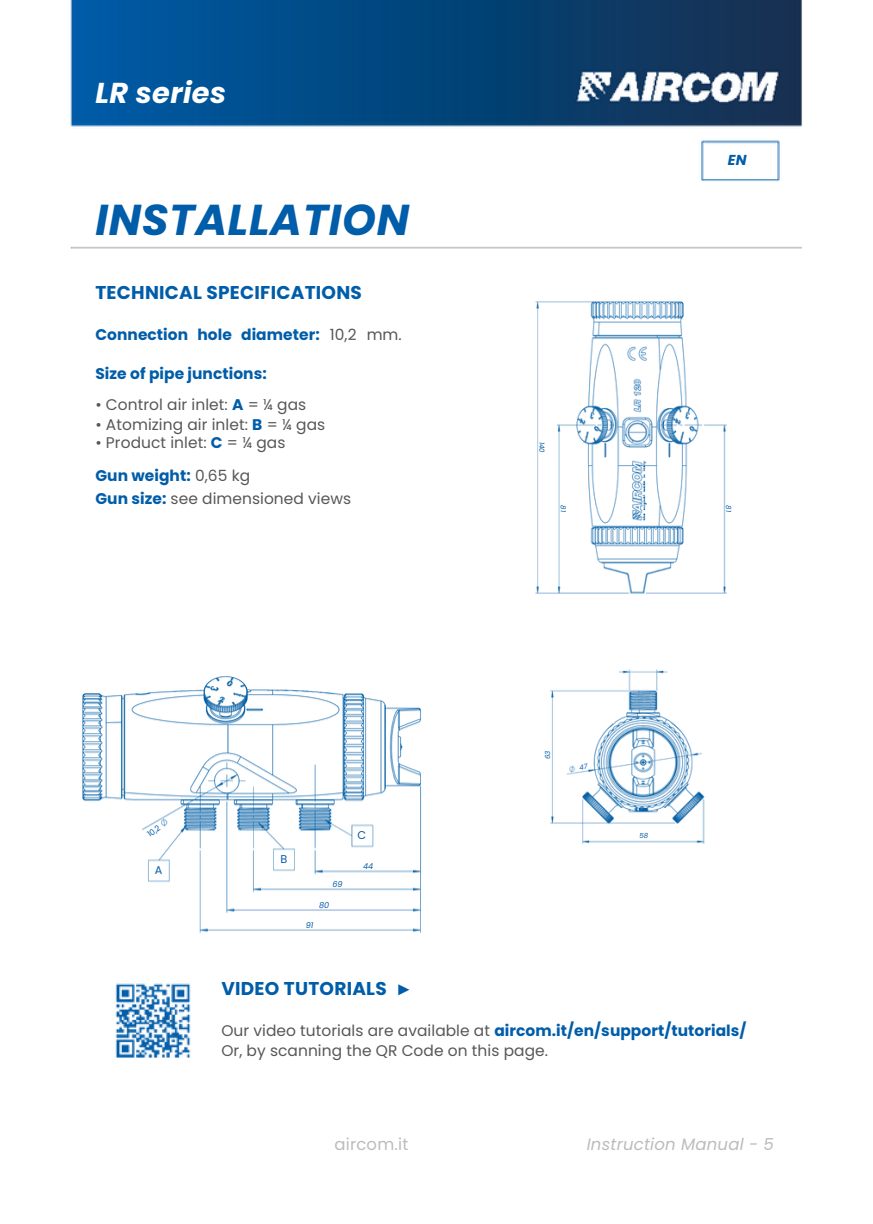
<style>
.page{position:relative;width:873px;height:1224px;background:#fff}
.page>*{position:absolute;margin:0;border:0;box-sizing:border-box;transform-origin:0 0}
.t1{font:italic 700 43.2px "Poppins";letter-spacing:.015em;color:#005da9}
.t2{font:italic 700 28.8px "Poppins";letter-spacing:.015em;color:#fff}
.t3{font:700 18.6px "Poppins";letter-spacing:.015em;color:#005da9}
.t4{font:italic 16.4px "Poppins";letter-spacing:.015em;color:#bcbcbc}
.t5{font:16.4px "Poppins";letter-spacing:.015em;color:#bcbcbc}
.t6{font:15.4px "Poppins";letter-spacing:.005em;color:#575756}
.t7{font:700 15.4px "Poppins";letter-spacing:.005em;color:#005da9}
.t8{font:italic 700 14.4px "Poppins";color:#005da9}
.t9{font:11.2px "Poppins";color:#075da7}
.t10{font:italic 8px "Poppins";letter-spacing:-.005em;color:#075da7}
.t11{font:8px "Poppins";color:#075da7}
.t12{font:italic 7px "Poppins";letter-spacing:-.005em;color:#075da7}
.s1{font-weight:400;color:#575756}
.s2{font-weight:700;color:#005da9}
.s3{font-family:"Noto Sans"}
</style>
<div class="page">
<img style="left:115px;top:983px;width:76px;height:75px">
<img style="left:70px;top:0;width:732px;height:181px">
<img style="left:535px;top:301px;width:192px;height:293px">
<img style="left:550px;top:669px;width:155px;height:175px">
<img style="left:82px;top:676px;width:340px;height:257px">
<svg style="left:579px;top:763px;width:9px;height:7px"></svg>
<p class="t2" style="left:95px;top:72px;width:132px">LR series</p>
<p class="t1" style="left:95px;top:189px;width:315px">INSTALLATION</p>
<p class="t3" style="left:95px;top:280px;width:268px">TECHNICAL SPECIFICATIONS</p>
<p class="t7" style="left:95px;top:324px;width:308px">Connection hole diameter: <span class="s1">10,2 mm.</span></p>
<p class="t7" style="left:95px;top:363px;width:173px">Size of pipe junctions:</p>
<p class="t6" style="left:95px;top:393px;width:212px">• Control air inlet: <span class="s2">A</span> = ¼ gas</p>
<p class="t6" style="left:95px;top:414px;width:231px">• Atomizing air inlet: <span class="s2">B</span> = ¼ gas</p>
<p class="t6" style="left:95px;top:432px;width:192px">• Product inlet: <span class="s2">C</span> = ¼ gas</p>
<p class="t7" style="left:95px;top:464px;width:156px">Gun weight: <span class="s1">0,65 kg</span></p>
<p class="t6" style="left:95px;top:488px;width:257px"><span class="s2">Gun size:</span> see dimensioned views</p>
<p class="t12" style="left:547px;top:442px;width:12px;rotate:90deg">140</p>
<p class="t12" style="left:568px;top:505px;width:8px;rotate:90deg">81</p>
<p class="t8" style="left:728px;top:150px;width:20px">EN</p>
<p class="t12" style="left:733px;top:505px;width:8px;rotate:90deg">81</p>
<p class="t12" style="left:543px;top:759px;width:10px;rotate:-90deg">63</p>
<p class="t11" style="left:145px;top:830px;width:15px;rotate:-34deg">10,2</p>
<p class="t12" style="left:639px;top:831px;width:10px">58</p>
<p class="t10" style="left:363px;top:861px;width:12px">44</p>
<p class="t10" style="left:333px;top:879px;width:12px">69</p>
<p class="t10" style="left:319px;top:900px;width:12px">80</p>
<p class="t10" style="left:306px;top:920px;width:9px">91</p>
<p class="t9" style="left:357px;top:828px;width:10px">C</p>
<p class="t9" style="left:280px;top:851px;width:8px">B</p>
<p class="t9" style="left:155px;top:862px;width:9px">A</p>
<p class="t3" style="left:221px;top:976px;width:193px">VIDEO TUTORIALS <span class="s3">►</span></p>
<p class="t6" style="left:221px;top:1020px;width:527px">Our video tutorials are available at <span class="s2">aircom.it/en/support/tutorials/</span></p>
<p class="t6" style="left:221px;top:1040px;width:328px">Or, by scanning the QR Code on this page.</p>
<p class="t5" style="left:334px;top:1133px;width:76px">aircom.it</p>
<p class="t4" style="left:587px;top:1133px;width:189px">Instruction Manual - 5</p>
</div>
